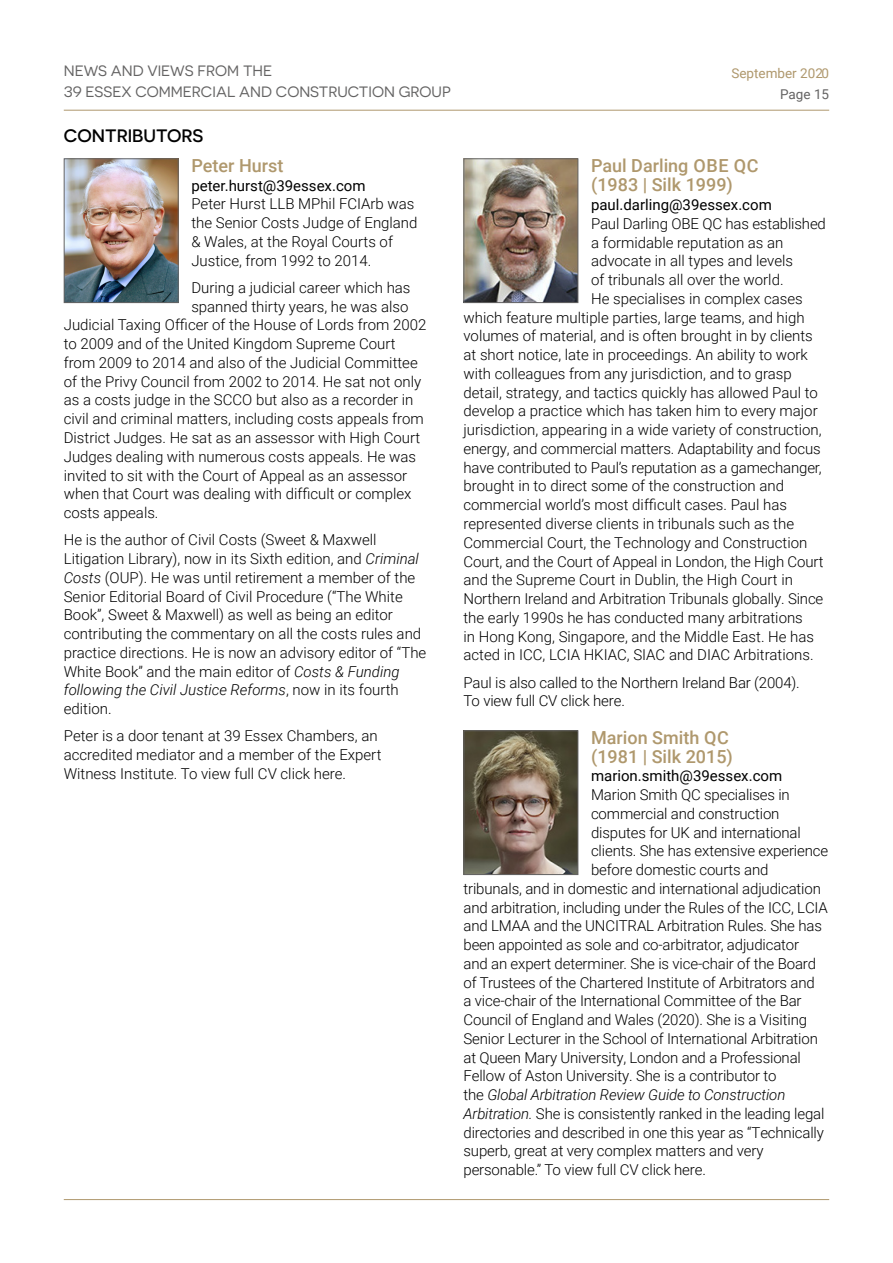
<style>
.page{position:relative;width:893px;height:1263px;background:#fff}
.page>*{position:absolute;margin:0;border:0;box-sizing:border-box;transform-origin:0 0}
.t1{font:500 18px/19.5px "Roboto";color:#af986d}
.t2{font:500 18px "Novecentosanswide";color:#000}
.t3{font:300 15px/18.8px "Roboto";color:#000}
.t4{font:15px "Roboto";color:#000}
.t5{font:15px/21px "Novecentosanswide";color:#646363}
.t6{font:italic 300 15px "Roboto";letter-spacing:-.01em;color:#000}
.t7{font:13.5px "Roboto";color:#af986d}
.t8{font:13.5px "Roboto";color:#646363}
.s1{font-style:italic}
.s2{font-style:normal}
</style>
<div class="page">
<hr style="left:64px;top:110px;width:765px;height:1px;background:#af986d">
<img style="left:66px;top:160px;width:111px;height:141px">
<div style="left:64px;top:158px;width:115px;height:145px;border:1px solid #646363"></div>
<img style="left:465px;top:160px;width:111px;height:141px">
<div style="left:463px;top:158px;width:115px;height:145px;border:1px solid #646363"></div>
<hr style="left:64px;top:1199px;width:765px;height:1px;background:#af986d">
<img style="left:465px;top:732px;width:111px;height:141px">
<div style="left:463px;top:730px;width:115px;height:145px;border:1px solid #646363"></div>
<p class="t5" style="left:64px;top:60px;width:388px">NEWS AND VIEWS FROM THE<br>39 ESSEX COMMERCIAL AND CONSTRUCTION GROUP</p>
<p class="t2" style="left:64px;top:125px;width:141px">CONTRIBUTORS</p>
<p class="t1" style="left:191px;top:155px;width:94px">Peter Hurst</p>
<p class="t4" style="left:191px;top:175px;width:176px">peter.hurst@39essex.com</p>
<p class="t3" style="left:191px;top:194px;width:228px">Peter Hurst LLB MPhil FCIArb was the Senior Costs Judge of England &amp; Wales, at the Royal Courts of<br>Justice, from 1992 to 2014.</p>
<p class="t3" style="left:191px;top:278px;width:221px">During a judicial career which has</p>
<p class="t3" style="left:191px;top:296px;width:219px">spanned thirty years, he was also</p>
<p class="t3" style="left:64px;top:315px;width:364px">Judicial Taxing Officer of the House of Lords from 2002</p>
<p class="t3" style="left:64px;top:334px;width:333px">to 2009 and of the United Kingdom Supreme Court</p>
<p class="t3" style="left:64px;top:353px;width:355px">from 2009 to 2014 and also of the Judicial Committee</p>
<p class="t3" style="left:64px;top:371px;width:359px">of the Privy Council from 2002 to 2014. He sat not only</p>
<p class="t3" style="left:64px;top:390px;width:351px">as a costs judge in the SCCO but also as a recorder in</p>
<p class="t3" style="left:64px;top:409px;width:362px">civil and criminal matters, including costs appeals from</p>
<p class="t3" style="left:64px;top:428px;width:358px">District Judges. He sat as an assessor with High Court</p>
<p class="t3" style="left:64px;top:446px;width:354px">Judges dealing with numerous costs appeals. He was</p>
<p class="t3" style="left:64px;top:465px;width:345px">invited to sit with the Court of Appeal as an assessor</p>
<p class="t3" style="left:64px;top:484px;width:349px">when that Court was dealing with difficult or complex</p>
<p class="t3" style="left:64px;top:503px;width:96px">costs appeals.</p>
<p class="t3" style="left:64px;top:530px;width:364px">He is the author of Civil Costs (Sweet &amp; Maxwell Litigation Library), now in its Sixth edition, and <span class="s1">Criminal Costs</span> (OUP). He was until retirement a member of the Senior Editorial Board of Civil Procedure (“The White Book”, Sweet &amp; Maxwell) as well as being an editor contributing the commentary on all the costs rules and practice directions. He is now an advisory editor of “The White Book” and the main editor of <span class="s1">Costs &amp; Funding following the Civil Justice Reforms</span>, now in its fourth edition.</p>
<p class="t3" style="left:64px;top:726px;width:319px">Peter is a door tenant at 39 Essex Chambers, an accredited mediator and a member of the Expert<br>Witness Institute. To view full CV click here.</p>
<p class="t7" style="left:731px;top:64px;width:99px">September 2020</p>
<p class="t8" style="left:780px;top:85px;width:51px">Page 15</p>
<p class="t1" style="left:591px;top:155px;width:169px">Paul Darling OBE QC (1983 | Silk 1999)</p>
<p class="t4" style="left:591px;top:194px;width:182px">paul.darling@39essex.com</p>
<p class="t3" style="left:591px;top:214px;width:236px">Paul Darling OBE QC has established</p>
<p class="t3" style="left:591px;top:232px;width:194px">a formidable reputation as an</p>
<p class="t3" style="left:591px;top:251px;width:203px">advocate in all types and levels</p>
<p class="t3" style="left:591px;top:270px;width:194px">of tribunals all over the world.</p>
<p class="t3" style="left:591px;top:289px;width:213px">He specialises in complex cases</p>
<p class="t3" style="left:463px;top:307px;width:343px">which feature multiple parties, large teams, and high</p>
<p class="t3" style="left:463px;top:326px;width:351px">volumes of material, and is often brought in by clients</p>
<p class="t3" style="left:463px;top:345px;width:346px">at short notice, late in proceedings. An ability to work</p>
<p class="t3" style="left:463px;top:364px;width:330px">with colleagues from any jurisdiction, and to grasp</p>
<p class="t3" style="left:463px;top:382px;width:356px">detail, strategy, and tactics quickly has allowed Paul to</p>
<p class="t3" style="left:463px;top:401px;width:356px">develop a practice which has taken him to every major</p>
<p class="t3" style="left:463px;top:420px;width:360px">jurisdiction, appearing in a wide variety of construction,</p>
<p class="t3" style="left:463px;top:439px;width:359px">energy, and commercial matters. Adaptability and focus</p>
<p class="t3" style="left:463px;top:457px;width:360px">have contributed to Paul’s reputation as a gamechanger,</p>
<p class="t3" style="left:463px;top:476px;width:322px">brought in to direct some of the construction and</p>
<p class="t3" style="left:463px;top:495px;width:325px">commercial world’s most difficult cases. Paul has</p>
<p class="t3" style="left:463px;top:514px;width:332px">represented diverse clients in tribunals such as the</p>
<p class="t3" style="left:463px;top:532px;width:345px">Commercial Court, the Technology and Construction</p>
<p class="t3" style="left:463px;top:551px;width:362px">Court, and the Court of Appeal in London, the High Court</p>
<p class="t3" style="left:463px;top:570px;width:331px">and the Supreme Court in Dublin, the High Court in</p>
<p class="t3" style="left:463px;top:589px;width:361px">Northern Ireland and Arbitration Tribunals globally. Since</p>
<p class="t3" style="left:463px;top:607px;width:341px">the early 1990s he has conducted many arbitrations</p>
<p class="t3" style="left:463px;top:626px;width:352px">in Hong Kong, Singapore, and the Middle East. He has</p>
<p class="t3" style="left:463px;top:645px;width:352px">acted in ICC, LCIA HKIAC, SIAC and DIAC Arbitrations.</p>
<p class="t3" style="left:463px;top:672px;width:338px">Paul is also called to the Northern Ireland Bar (2004).<br>To view full CV click here.</p>
<p class="t1" style="left:591px;top:727px;width:143px;line-height:18.8px">Marion Smith QC (1981 | Silk 2015)</p>
<p class="t4" style="left:591px;top:765px;width:193px">marion.smith@39essex.com</p>
<p class="t3" style="left:591px;top:785px;width:200px">Marion Smith QC specialises in</p>
<p class="t3" style="left:591px;top:803px;width:190px">commercial and construction</p>
<p class="t3" style="left:591px;top:822px;width:211px">disputes for UK and international</p>
<p class="t3" style="left:591px;top:841px;width:239px">clients. She has extensive experience</p>
<p class="t3" style="left:591px;top:860px;width:179px">before domestic courts and</p>
<p class="t3" style="left:463px;top:878px;width:359px">tribunals, and in domestic and international adjudication</p>
<p class="t3" style="left:463px;top:897px;width:366px">and arbitration, including under the Rules of the ICC, LCIA</p>
<p class="t3" style="left:463px;top:916px;width:360px">and LMAA and the UNCITRAL Arbitration Rules. She has</p>
<p class="t3" style="left:463px;top:935px;width:337px">been appointed as sole and co-arbitrator, adjudicator</p>
<p class="t3" style="left:463px;top:953px;width:354px">and an expert determiner. She is vice-chair of the Board</p>
<p class="t3" style="left:463px;top:972px;width:353px">of Trustees of the Chartered Institute of Arbitrators and</p>
<p class="t3" style="left:463px;top:991px;width:340px">a vice-chair of the International Committee of the Bar</p>
<p class="t3" style="left:463px;top:1010px;width:345px">Council of England and Wales (2020). She is a Visiting</p>
<p class="t3" style="left:463px;top:1028px;width:356px">Senior Lecturer in the School of International Arbitration</p>
<p class="t3" style="left:463px;top:1047px;width:339px">at Queen Mary University, London and a Professional</p>
<p class="t3" style="left:463px;top:1066px;width:315px">Fellow of Aston University. She is a contributor to</p>
<p class="t6" style="left:463px;top:1084px;width:323px"><span class="s2">the</span> Global Arbitration Review Guide to Construction</p>
<p class="t3" style="left:463px;top:1103px;width:363px"><span class="s1">Arbitration.</span> She is consistently ranked in the leading legal</p>
<p class="t3" style="left:463px;top:1122px;width:362px">directories and described in one this year as “Technically</p>
<p class="t3" style="left:463px;top:1141px;width:302px">superb, great at very complex matters and very</p>
<p class="t3" style="left:463px;top:1160px;width:244px">personable.” To view full CV click here.</p>
</div>
